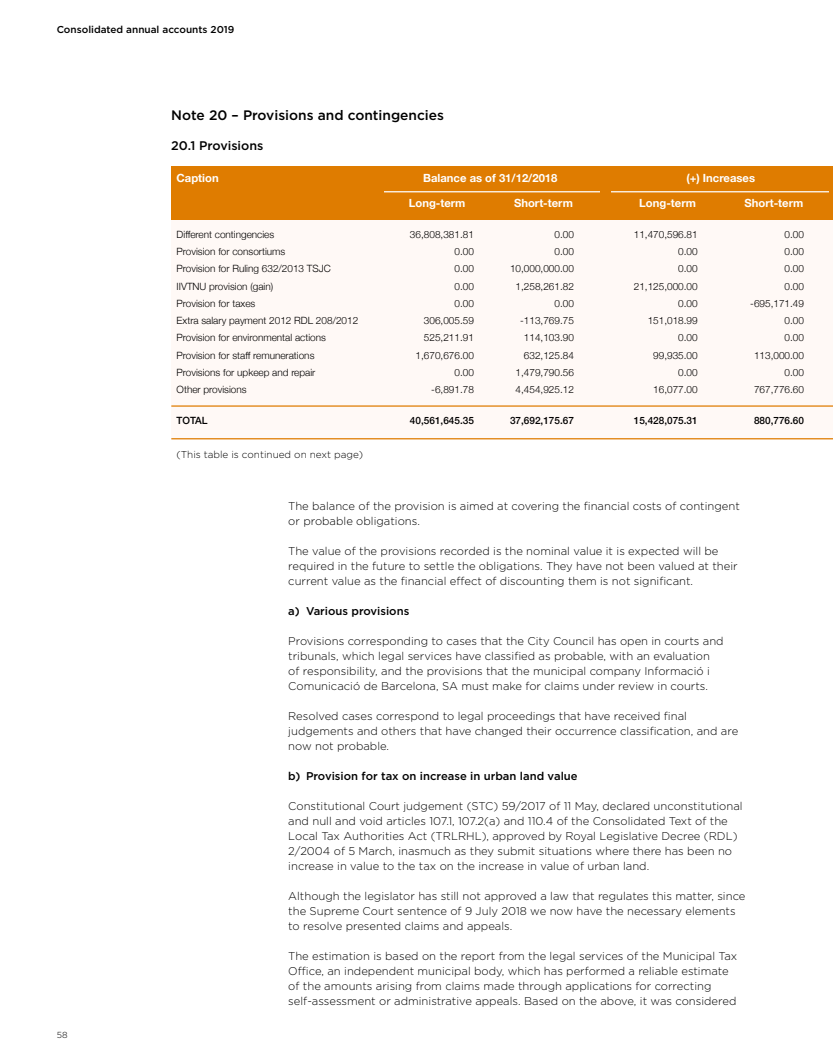
<style>
.page{position:relative;width:833px;height:1063px;background:#fff}
.page>*{position:absolute;margin:0;border:0;box-sizing:border-box;transform-origin:0 0}
.titol_1{font:500 13.75px "Gotham";color:#000}
.titol_1_1{font:500 12.5px "Gotham";color:#000}
.text_seguit{font:300 11.25px/15px "Gotham";color:#000}
.titol_taula_blanc{font:700 11.25px "Helvetica Neue";color:#fff}
.a{font:500 11.25px "Gotham";color:#000}
.taules{font:300 10px "Helvetica Neue";color:#000}
.filets{font:500 10px "Helvetica Neue";color:#000}
.peu{font:300 10px "Gotham";color:#000}
.t1{font:500 10px "Gotham";color:#000}
.t2{font:300 8.75px "Gotham";color:#000}
</style>
<div class="page">
<div style="left:171px;top:183px;width:662px;height:257px;background:#fff9f6"></div>
<div style="left:171px;top:166px;width:662px;height:53px;background:#df7c00"></div>
<hr style="left:384px;top:191px;width:449px;height:1px;background:#fff">
<hr style="left:171px;top:405px;width:662px;height:2px;background:#df7c00">
<hr style="left:171px;top:438px;width:662px;height:1px;background:#df7c00">
<div style="left:600px;top:173px;width:11px;height:42px;background:#df7c00"></div>
<hr style="left:829px;top:173px;width:4px;height:42px;background:#df7c00">
<p class="t1" style="left:57px;top:23px;width:179px">Consolidated annual accounts 2019</p>
<p class="titol_1" style="left:171px;top:107px;width:274px">Note 20 – Provisions and contingencies</p>
<p class="titol_1_1" style="left:171px;top:138px;width:94px">20.1 Provisions</p>
<p class="titol_taula_blanc" style="left:177px;top:169px;width:44px">Caption</p>
<p class="titol_taula_blanc" style="left:423px;top:169px;width:136px">Balance as of 31/12/2018</p>
<p class="titol_taula_blanc" style="left:686px;top:169px;width:70px">(+) Increases</p>
<p class="titol_taula_blanc" style="left:409px;top:194px;width:58px">Long-term</p>
<p class="titol_taula_blanc" style="left:514px;top:194px;width:60px">Short-term</p>
<p class="titol_taula_blanc" style="left:639px;top:194px;width:58px">Long-term</p>
<p class="titol_taula_blanc" style="left:744px;top:194px;width:60px">Short-term</p>
<p class="taules" style="left:177px;top:226px;width:99px">Different contingencies</p>
<p class="taules" style="left:410px;top:226px;width:65px">36,808,381.81</p>
<p class="taules" style="left:554px;top:226px;width:21px">0.00</p>
<p class="taules" style="left:634px;top:226px;width:65px">11,470,596.81</p>
<p class="taules" style="left:784px;top:226px;width:21px">0.00</p>
<p class="taules" style="left:177px;top:243px;width:110px">Provision for consortiums</p>
<p class="taules" style="left:454px;top:243px;width:21px">0.00</p>
<p class="taules" style="left:554px;top:243px;width:21px">0.00</p>
<p class="taules" style="left:678px;top:243px;width:21px">0.00</p>
<p class="taules" style="left:784px;top:243px;width:21px">0.00</p>
<p class="taules" style="left:177px;top:261px;width:156px">Provision for Ruling 632/2013 TSJC</p>
<p class="taules" style="left:454px;top:261px;width:21px">0.00</p>
<p class="taules" style="left:510px;top:261px;width:65px">10,000,000.00</p>
<p class="taules" style="left:678px;top:261px;width:21px">0.00</p>
<p class="taules" style="left:784px;top:261px;width:21px">0.00</p>
<p class="taules" style="left:177px;top:278px;width:98px">IIVTNU provision (gain)</p>
<p class="taules" style="left:454px;top:278px;width:21px">0.00</p>
<p class="taules" style="left:515px;top:278px;width:60px">1,258,261.82</p>
<p class="taules" style="left:634px;top:278px;width:65px">21,125,000.00</p>
<p class="taules" style="left:784px;top:278px;width:21px">0.00</p>
<p class="taules" style="left:177px;top:295px;width:80px">Provision for taxes</p>
<p class="taules" style="left:454px;top:295px;width:21px">0.00</p>
<p class="taules" style="left:554px;top:295px;width:21px">0.00</p>
<p class="taules" style="left:678px;top:295px;width:21px">0.00</p>
<p class="taules" style="left:750px;top:295px;width:55px">-695,171.49</p>
<p class="taules" style="left:177px;top:313px;width:183px">Extra salary payment 2012 RDL 208/2012</p>
<p class="taules" style="left:424px;top:313px;width:52px">306,005.59</p>
<p class="taules" style="left:520px;top:313px;width:55px">-113,769.75</p>
<p class="taules" style="left:647px;top:313px;width:52px">151,018.99</p>
<p class="taules" style="left:784px;top:313px;width:21px">0.00</p>
<p class="taules" style="left:177px;top:330px;width:151px">Provision for environmental actions</p>
<p class="taules" style="left:424px;top:330px;width:52px">525,211.91</p>
<p class="taules" style="left:524px;top:330px;width:52px">114,103.90</p>
<p class="taules" style="left:678px;top:330px;width:21px">0.00</p>
<p class="taules" style="left:784px;top:330px;width:21px">0.00</p>
<p class="taules" style="left:177px;top:347px;width:139px">Provision for staff remunerations</p>
<p class="taules" style="left:415px;top:347px;width:60px">1,670,676.00</p>
<p class="taules" style="left:524px;top:347px;width:52px">632,125.84</p>
<p class="taules" style="left:653px;top:347px;width:46px">99,935.00</p>
<p class="taules" style="left:754px;top:347px;width:52px">113,000.00</p>
<p class="taules" style="left:177px;top:364px;width:140px">Provisions for upkeep and repair</p>
<p class="taules" style="left:454px;top:364px;width:21px">0.00</p>
<p class="taules" style="left:515px;top:364px;width:60px">1,479,790.56</p>
<p class="taules" style="left:678px;top:364px;width:21px">0.00</p>
<p class="taules" style="left:784px;top:364px;width:21px">0.00</p>
<p class="taules" style="left:177px;top:382px;width:72px">Other provisions</p>
<p class="taules" style="left:431px;top:382px;width:44px">-6,891.78</p>
<p class="taules" style="left:515px;top:382px;width:60px">4,454,925.12</p>
<p class="taules" style="left:653px;top:382px;width:46px">16,077.00</p>
<p class="taules" style="left:754px;top:382px;width:52px">767,776.60</p>
<p class="filets" style="left:177px;top:413px;width:32px">TOTAL</p>
<p class="filets" style="left:410px;top:413px;width:65px">40,561,645.35</p>
<p class="filets" style="left:510px;top:413px;width:65px">37,692,175.67</p>
<p class="filets" style="left:634px;top:413px;width:65px">15,428,075.31</p>
<p class="filets" style="left:754px;top:413px;width:52px">880,776.60</p>
<p class="peu" style="left:177px;top:449px;width:188px">(This table is continued on next page)</p>
<p class="t2" style="left:57px;top:1030px;width:12px">58</p>
<p class="text_seguit" style="left:288px;top:498px;width:453px">The balance of the provision is aimed at covering the financial costs of contingent or probable obligations.</p>
<p class="text_seguit" style="left:288px;top:543px;width:451px">The value of the provisions recorded is the nominal value it is expected will be required in the future to settle the obligations. They have not been valued at their current value as the financial effect of discounting them is not significant.</p>
<p class="a" style="left:288px;top:605px;width:122px">a) Various provisions</p>
<p class="text_seguit" style="left:288px;top:633px;width:437px">Provisions corresponding to cases that the City Council has open in courts and tribunals, which legal services have classified as probable, with an evaluation of responsibility, and the provisions that the municipal company Informació i Comunicació de Barcelona, SA must make for claims under review in courts.</p>
<p class="text_seguit" style="left:288px;top:708px;width:451px">Resolved cases correspond to legal proceedings that have received final judgements and others that have changed their occurrence classification, and are now not probable.</p>
<p class="a" style="left:288px;top:770px;width:291px">b) Provision for tax on increase in urban land value</p>
<p class="text_seguit" style="left:288px;top:798px;width:456px">Constitutional Court judgement (STC) 59/2017 of 11 May, declared unconstitutional and null and void articles 107.1, 107.2(a) and 110.4 of the Consolidated Text of the Local Tax Authorities Act (TRLRHL), approved by Royal Legislative Decree (RDL)<br>2/2004 of 5 March, inasmuch as they submit situations where there has been no increase in value to the tax on the increase in value of urban land.</p>
<p class="text_seguit" style="left:288px;top:888px;width:459px">Although the legislator has still not approved a law that regulates this matter, since the Supreme Court sentence of 9 July 2018 we now have the necessary elements to resolve presented claims and appeals.</p>
<p class="text_seguit" style="left:288px;top:948px;width:450px">The estimation is based on the report from the legal services of the Municipal Tax Office, an independent municipal body, which has performed a reliable estimate of the amounts arising from claims made through applications for correcting self-assessment or administrative appeals. Based on the above, it was considered</p>
</div>
